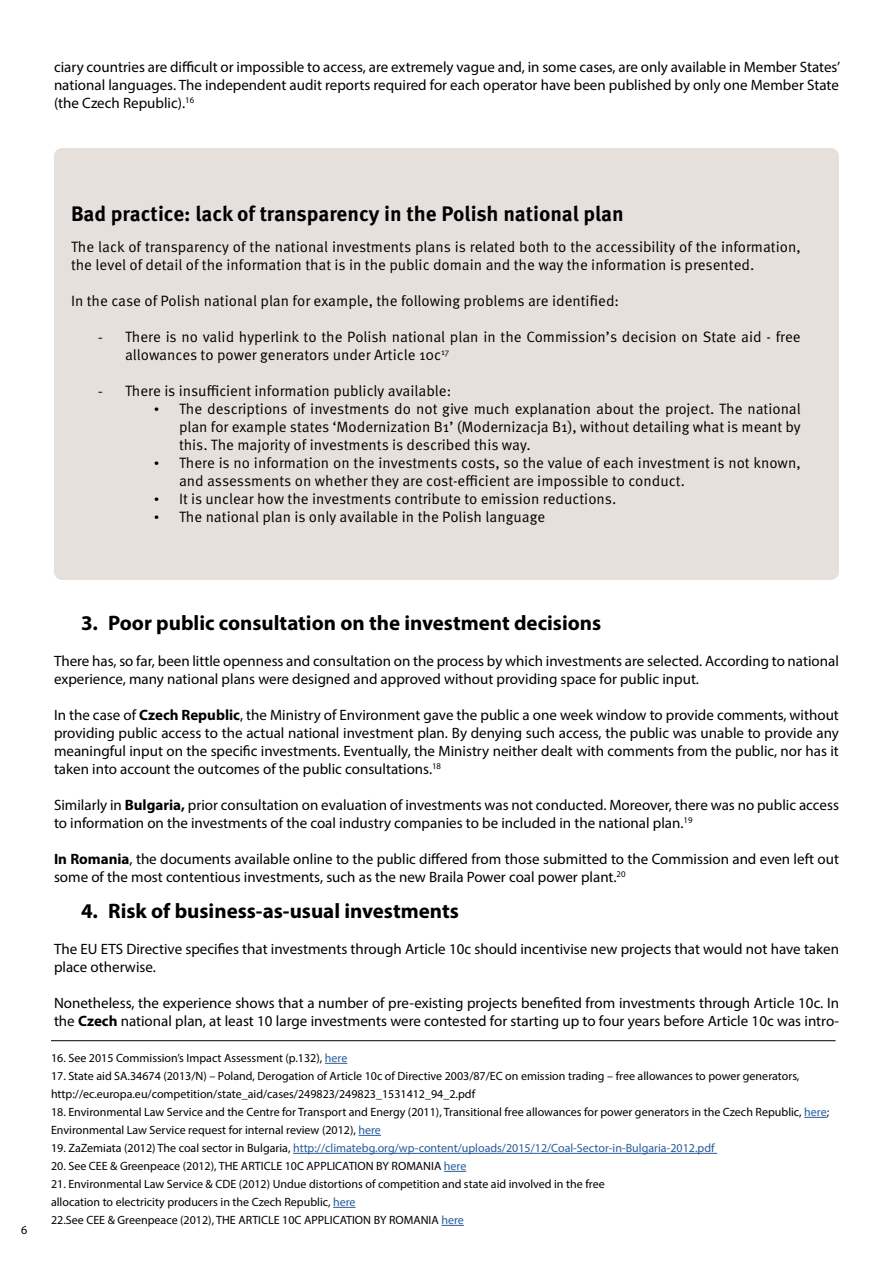
<style>
.page{position:relative;width:893px;height:1263px;background:#fff}
.page>*{position:absolute;margin:0;border:0;box-sizing:border-box;transform-origin:0 0}
.t1{font:700 21px "Myriad Pro";color:#000}
.t2{font:700 21px "Meta Pro";color:#000}
.t3{font:15px/18px "Myriad Pro";color:#000}
.t4{font:15px/18px "Meta Pro Norm";color:#000}
.t5{font:12px/18px "Myriad Pro";color:#000}
.t6{font:12px "Myriad Pro";color:#275b9b}
.s1{font-family:"Calibri"}
.s2{font-family:"Courier New"}
.s3{font-weight:700}
.s4{color:#275b9b}
.s5{color:#000}
</style>
<div class="page">
<hr style="left:51px;top:1040px;width:785px;height:1px;background:#000">
<svg style="left:325px;top:1063px;width:22px;height:1px"></svg>
<svg style="left:804px;top:1117px;width:23px;height:1px"></svg>
<svg style="left:358px;top:1135px;width:23px;height:1px"></svg>
<hr style="left:293px;top:1153px;width:424px;height:1px;background:#275b9b">
<svg style="left:444px;top:1171px;width:22px;height:1px"></svg>
<svg style="left:333px;top:1207px;width:23px;height:1px"></svg>
<svg style="left:441px;top:1225px;width:23px;height:1px"></svg>
<div style="left:54px;top:148px;width:785px;height:432px;background:#e5e0dc;border-radius:9px"></div>
<p class="t3" style="left:54px;top:58px;width:788px;text-align:justify">ciary countries are difficult or impossible to access, are extremely vague and, in some cases, are only available in Member States’ national languages. The independent audit reports required for each operator have been published by only one Member State (the Czech Republic).<sup>16</sup></p>
<h1 class="t2" style="left:71px;top:197px;width:554px">Bad practice: lack of transparency in the Polish national plan</h1>
<p class="t4" style="left:71px;top:237px;width:731px">The lack of transparency of the national investments plans is related both to the accessibility of the information, the level of detail of the information that is in the public domain and the way the information is presented.</p>
<p class="t4" style="left:71px;top:291px;width:550px">In the case of Polish national plan for example, the following problems are identified:</p>
<p class="t4" style="left:125px;top:327px;width:677px;text-indent:-27px"><span class="s1">-</span> There is no valid hyperlink to the Polish national plan in the Commission’s decision on State aid - free allowances to power generators under Article 10c<sup>17</sup></p>
<p class="t4" style="left:98px;top:381px;width:355px"><span class="s1">-</span> There is insufficient information publicly available:</p>
<p class="t4" style="left:179px;top:399px;width:623px;text-align:justify;text-indent:-27px"><span class="s2">•</span> The descriptions of investments do not give much explanation about the project. The national plan for example states ‘Modernization B1’ (Modernizacja B1), without detailing what is meant by this. The majority of investments is described this way.</p>
<p class="t4" style="left:179px;top:453px;width:623px;text-indent:-27px"><span class="s2">•</span> There is no information on the investments costs, so the value of each investment is not known, and assessments on whether they are cost-efficient are impossible to conduct.</p>
<p class="t4" style="left:152px;top:489px;width:466px"><span class="s2">•</span> It is unclear how the investments contribute to emission reductions.</p>
<p class="t4" style="left:152px;top:507px;width:395px"><span class="s2">•</span> The national plan is only available in the Polish language</p>
<p class="t5" style="left:21px;top:1221px;width:8px">6</p>
<h1 class="t1" style="left:81px;top:609px;width:522px">3. Poor public consultation on the investment decisions</h1>
<p class="t3" style="left:54px;top:652px;width:786px">There has, so far, been little openness and consultation on the process by which investments are selected. According to national experience, many national plans were designed and approved without providing space for public input.</p>
<p class="t3" style="left:54px;top:706px;width:786px;text-align:justify">In the case of <span class="s3">Czech Republic</span>, the Ministry of Environment gave the public a one week window to provide comments, without providing public access to the actual national investment plan. By denying such access, the public was unable to provide any meaningful input on the specific investments. Eventually, the Ministry neither dealt with comments from the public, nor has it taken into account the outcomes of the public consultations.<sup>18</sup></p>
<p class="t3" style="left:54px;top:796px;width:786px">Similarly in <span class="s3">Bulgaria,</span> prior consultation on evaluation of investments was not conducted. Moreover, there was no public access to information on the investments of the coal industry companies to be included in the national plan.<sup>19</sup></p>
<p class="t3" style="left:54px;top:850px;width:786px"><span class="s3">In Romania</span>, the documents available online to the public differed from those submitted to the Commission and even left out some of the most contentious investments, such as the new Braila Power coal power plant.<sup>20</sup></p>
<h1 class="t1" style="left:81px;top:897px;width:379px">4. Risk of business-as-usual investments</h1>
<p class="t3" style="left:54px;top:940px;width:787px">The EU ETS Directive specifies that investments through Article 10c should incentivise new projects that would not have taken place otherwise.</p>
<p class="t3" style="left:54px;top:994px;width:786px">Nonetheless, the experience shows that a number of pre-existing projects benefited from investments through Article 10c. In the <span class="s3">Czech</span> national plan, at least 10 large investments were contested for starting up to four years before Article 10c was intro-</p>
<p class="t5" style="left:51px;top:1049px;width:298px">16. See 2015 Commission’s Impact Assessment (p.132), <span class="s4">here</span></p>
<p class="t5" style="left:51px;top:1067px;width:750px">17. State aid SA.34674 (2013/N) – Poland, Derogation of Article 10c of Directive 2003/87/EC on emission trading – free allowances to power generators, http://ec.europa.eu/competition/state_aid/cases/249823/249823_1531412_94_2.pdf</p>
<p class="t5" style="left:51px;top:1103px;width:780px">18. Environmental Law Service and the Centre for Transport and Energy (2011), Transitional free allowances for power generators in the Czech Republic, <span class="s4">here</span>;<br>Environmental Law Service request for internal review (2012), <span class="s4">here</span></p>
<p class="t6" style="left:51px;top:1141px;width:665px"><span class="s5">19. ZaZemiata (2012) The coal sector in Bulgaria,</span> http://climatebg.org/wp-content/uploads/2015/12/Coal-Sector-in-Bulgaria-2012.pdf</p>
<p class="t5" style="left:51px;top:1157px;width:417px">20. See CEE &amp; Greenpeace (2012), THE ARTICLE 10C APPLICATION BY ROMANIA <span class="s4">here</span></p>
<p class="t5" style="left:51px;top:1175px;width:555px">21. Environmental Law Service &amp; CDE (2012) Undue distortions of competition and state aid involved in the free allocation to electricity producers in the Czech Republic, <span class="s4">here<br></span>22.See CEE &amp; Greenpeace (2012), THE ARTICLE 10C APPLICATION BY ROMANIA <span class="s4">here</span></p>
</div>
